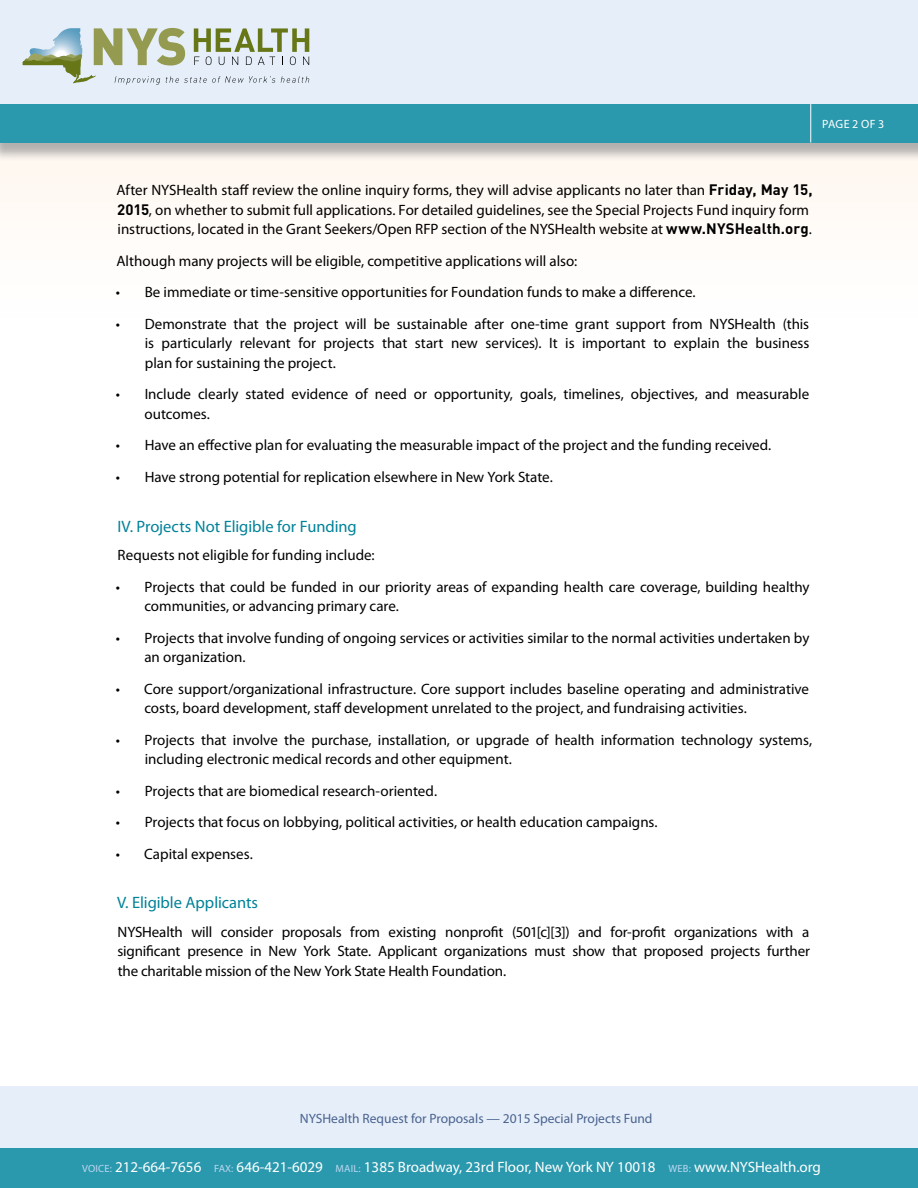
<style>
.page{position:relative;width:918px;height:1188px;background:#fff}
.page>*{position:absolute;margin:0;border:0;box-sizing:border-box;transform-origin:0 0}
.t1{font:16.5px "Myriad Pro";letter-spacing:-.005em;color:#008298}
.t2{font:15px/19.5px "Myriad Pro";color:#000}
.t3{font:15px "Myriad Pro";color:#fff}
.t4{font:13.5px "Myriad Pro";color:#49628f}
.t5{font:12px "Myriad Pro";letter-spacing:.035em;color:#fff}
.s1{font-family:"DINOT";font-weight:700}
.s2{font-size:10.5px;color:#bbd8f1}
</style>
<div class="page">
<div style="left:0;top:0;width:918px;height:106px;background:#e6eff9"></div>
<div style="left:0;top:1086px;width:918px;height:102px;background:#e6eff9"></div>
<div style="left:0;top:142px;width:918px;height:224px;background:#fffdfb"></div>
<div style="left:0;top:107px;width:918px;height:54px;background:#999;opacity:.75"></div>
<div style="left:0;top:104px;width:918px;height:38px;background:#2a98ad"></div>
<hr style="left:810px;top:104px;width:1px;height:39px;background:#fff">
<div style="left:0;top:1148px;width:918px;height:40px;background:#2a98ad"></div>
<svg style="left:23px;top:28px;width:286px;height:57px"></svg>
<p class="t5" style="left:822px;top:117px;width:64px">Page 2 of 3</p>
<p class="t2" style="left:116px;top:180px;width:698px">After NYSHealth staff review the online inquiry forms, they will advise applicants no later than <span class="s1">Friday, May 15,<br>2015</span>, on whether to submit full applications. For detailed guidelines, see the Special Projects Fund inquiry form instructions, located in the Grant Seekers/Open RFP section of the NYSHealth website at <span class="s1">www.NYSHealth.org</span>.</p>
<p class="t2" style="left:117px;top:251px;width:462px">Although many projects will be eligible, competitive applications will also:</p>
<p class="t2" style="left:116px;top:282px;width:581px">• Be immediate or time-sensitive opportunities for Foundation funds to make a difference.</p>
<p class="t2" style="left:145px;top:314px;width:666px;text-align:justify;text-indent:-29px">• Demonstrate that the project will be sustainable after one-time grant support from NYSHealth (this is particularly relevant for projects that start new services). It is important to explain the business plan for sustaining the project.</p>
<p class="t2" style="left:145px;top:384px;width:666px;text-indent:-29px">• Include clearly stated evidence of need or opportunity, goals, timelines, objectives, and measurable outcomes.</p>
<p class="t2" style="left:116px;top:435px;width:657px">• Have an effective plan for evaluating the measurable impact of the project and the funding received.</p>
<p class="t2" style="left:116px;top:467px;width:438px">• Have strong potential for replication elsewhere in New York State.</p>
<p class="t1" style="left:118px;top:516px;width:241px">IV. Projects Not Eligible for Funding</p>
<p class="t2" style="left:118px;top:545px;width:259px">Requests not eligible for funding include:</p>
<p class="t2" style="left:144px;top:577px;width:667px;text-indent:-29px">• Projects that could be funded in our priority areas of expanding health care coverage, building healthy communities, or advancing primary care.</p>
<p class="t2" style="left:144px;top:628px;width:667px;text-indent:-29px">• Projects that involve funding of ongoing services or activities similar to the normal activities undertaken by an organization.</p>
<p class="t2" style="left:144px;top:679px;width:666px;text-indent:-29px">• Core support/organizational infrastructure. Core support includes baseline operating and administrative costs, board development, staff development unrelated to the project, and fundraising activities.</p>
<p class="t2" style="left:145px;top:730px;width:669px;text-indent:-29px">• Projects that involve the purchase, installation, or upgrade of health information technology systems, including electronic medical records and other equipment.</p>
<p class="t2" style="left:116px;top:781px;width:323px">• Projects that are biomedical research-oriented.</p>
<p class="t2" style="left:116px;top:812px;width:543px">• Projects that focus on lobbying, political activities, or health education campaigns.</p>
<p class="t2" style="left:116px;top:844px;width:139px">• Capital expenses.</p>
<p class="t1" style="left:117px;top:893px;width:143px">V. Eligible Applicants</p>
<p class="t2" style="left:117px;top:922px;width:694px;text-align:justify">NYSHealth will consider proposals from existing nonprofit (501[c][3]) and for-profit organizations with a significant presence in New York State. Applicant organizations must show that proposed projects further the charitable mission of the New York State Health Foundation.</p>
<p class="t4" style="left:300px;top:1110px;width:354px">NYSHealth Request for Proposals — 2015 Special Projects Fund</p>
<p class="t3" style="left:82px;top:1157px;width:740px"><span class="s2">Voi ce:</span> 212-664-7656 <span class="s2">FAX:</span> 646-421-6029 <span class="s2">Mai l:</span> 1385 Broadway, 23rd Floor, New York NY 10018 <span class="s2">WEB:</span> www.NYSHealth.org</p>
</div>
